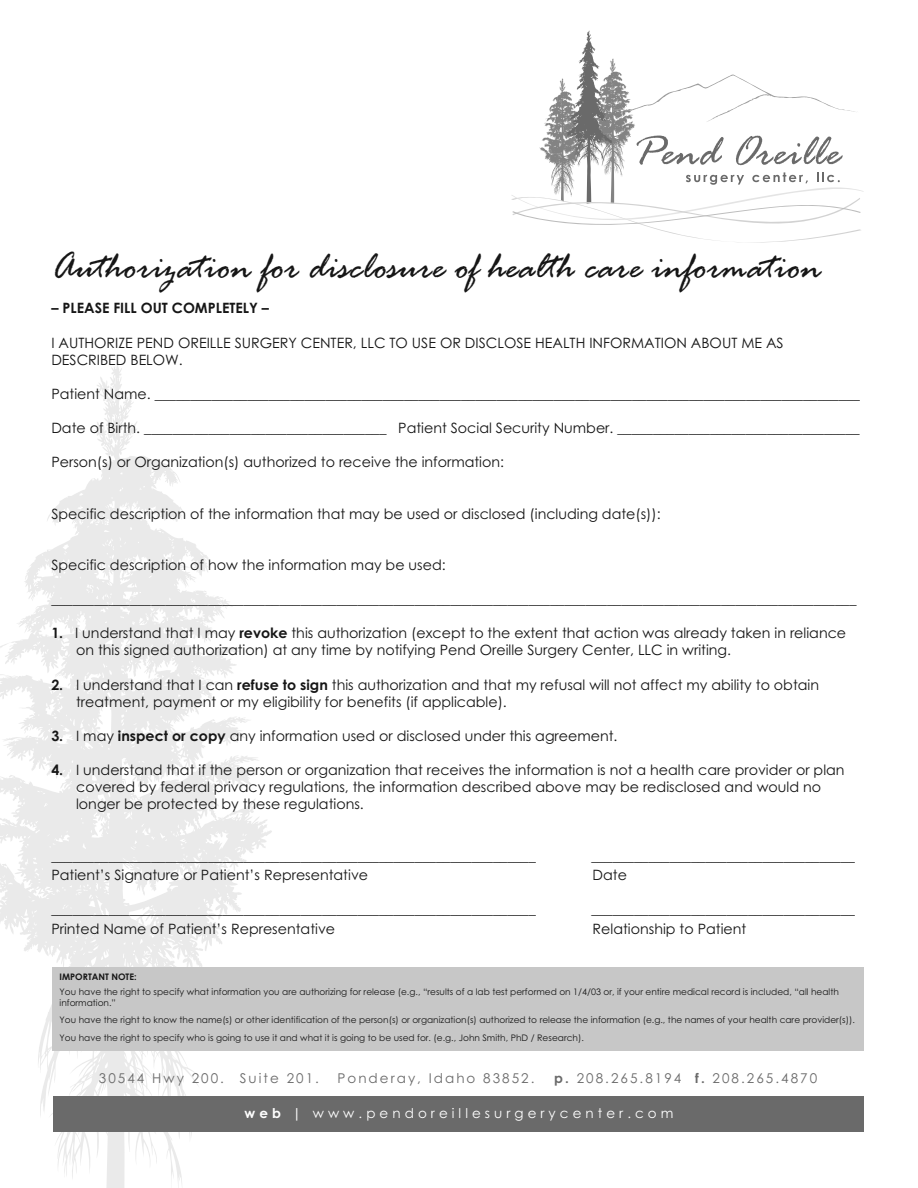
<style>
.page{position:relative;width:918px;height:1188px;background:#fff}
.page>*{position:absolute;margin:0;border:0;box-sizing:border-box;transform-origin:0 0}
.t1{font:italic 39.75px "Rage";color:#161616}
.t2{font:14.25px/17.1px "Century Gothic";color:#161616}
.t3{font:700 14.25px "Century Gothic";color:#161616}
.t4{font:13.5px "Century Gothic";letter-spacing:.15em;color:#6a6a6a}
.t5{font:13.5px "Century Gothic";letter-spacing:.3em;color:#fff}
.t6{font:9px/10.8px "Century Gothic";color:#161616}
.t7{font:700 9px "Century Gothic";color:#161616}
.s1{font-weight:700}
</style>
<div class="page">
<svg style="left:0;top:362px;width:272px;height:826px"></svg>
<div style="left:53px;top:1096px;width:810px;height:36px;background:#6a6a6a"></div>
<div style="left:52px;top:967px;width:811px;height:84px;background:#c7c7c7"></div>
<svg style="left:511px;top:30px;width:353px;height:213px"></svg>
<h1 class="t1" style="left:51px;top:242px;width:772px">Authorization for disclosure of health care information</h1>
<p class="t3" style="left:51px;top:300px;width:219px">– PLEASE FILL OUT COMPLETELY –</p>
<p class="t2" style="left:51px;top:335px;width:734px">I AUTHORIZE PEND OREILLE SURGERY CENTER, LLC TO USE OR DISCLOSE HEALTH INFORMATION ABOUT ME AS<br>DESCRIBED BELOW.</p>
<p class="t2" style="left:51px;top:387px;width:810px">Patient Name. ___________________________________________________________________________________________________</p>
<p class="t2" style="left:51px;top:421px;width:810px">Date of Birth. __________________________________ Patient Social Security Number. __________________________________</p>
<p class="t2" style="left:51px;top:455px;width:454px">Person(s) or Organization(s) authorized to receive the information:</p>
<p class="t2" style="left:51px;top:506px;width:611px">Specific description of the information that may be used or disclosed (including date(s)):</p>
<p class="t2" style="left:51px;top:558px;width:396px">Specific description of how the information may be used:</p>
<p class="t2" style="left:51px;top:592px;width:807px">_________________________________________________________________________________________________________________</p>
<p class="t2" style="left:76px;top:626px;width:772px;text-indent:-25px"><span class="s1">1.</span> I understand that I may <span class="s1">revoke</span> this authorization (except to the extent that action was already taken in reliance on this signed authorization) at any time by notifying Pend Oreille Surgery Center, LLC in writing.</p>
<p class="t2" style="left:76px;top:677px;width:744px;text-indent:-25px"><span class="s1">2.</span> I understand that I can <span class="s1">refuse to sign</span> this authorization and that my refusal will not affect my ability to obtain treatment, payment or my eligibility for benefits (if applicable).</p>
<p class="t2" style="left:51px;top:729px;width:568px"><span class="s1">3.</span> I may <span class="s1">inspect or copy</span> any information used or disclosed under this agreement.</p>
<p class="t2" style="left:76px;top:763px;width:770px;text-indent:-25px"><span class="s1">4.</span> I understand that if the person or organization that receives the information is not a health care provider or plan covered by federal privacy regulations, the information described above may be redisclosed and would no longer be protected by these regulations.</p>
<p class="t2" style="left:51px;top:848px;width:486px">____________________________________________________________________</p>
<p class="t2" style="left:591px;top:848px;width:265px">_____________________________________</p>
<p class="t2" style="left:51px;top:868px;width:318px">Patient’s Signature or Patient’s Representative</p>
<p class="t2" style="left:593px;top:868px;width:36px">Date</p>
<p class="t2" style="left:51px;top:902px;width:486px">____________________________________________________________________</p>
<p class="t2" style="left:591px;top:902px;width:265px">_____________________________________</p>
<p class="t2" style="left:51px;top:922px;width:285px">Printed Name of Patient’s Representative</p>
<p class="t2" style="left:593px;top:922px;width:155px">Relationship to Patient</p>
<p class="t7" style="left:60px;top:972px;width:79px">IMPORTANT NOTE:</p>
<p class="t6" style="left:60px;top:988px;width:781px">You have the right to specify what information you are authorizing for release (e.g., “results of a lab test performed on 1/4/03 or, if your entire medical record is included, “all health information.”</p>
<p class="t6" style="left:60px;top:1012px;width:797px;line-height:18px">You have the right to know the name(s) or other identification of the person(s) or organization(s) authorized to release the information (e.g., the names of your health care provider(s)).<br>You have the right to specify who is going to use it and what it is going to be used for. (e.g., John Smith, PhD / Research).</p>
<p class="t4" style="left:99px;top:1073px;width:222px">30544 Hwy 200. Suite 201.</p>
<p class="t4" style="left:337px;top:1073px;width:199px">Ponderay, Idaho 83852.</p>
<p class="t4" style="left:554px;top:1073px;width:264px"><span class="s1">p.</span> 208.265.8194 <span class="s1">f.</span> 208.265.4870</p>
<p class="t5" style="left:244px;top:1108px;width:431px"><span class="s1">web |</span> www.pendoreillesurgerycenter.com</p>
</div>
